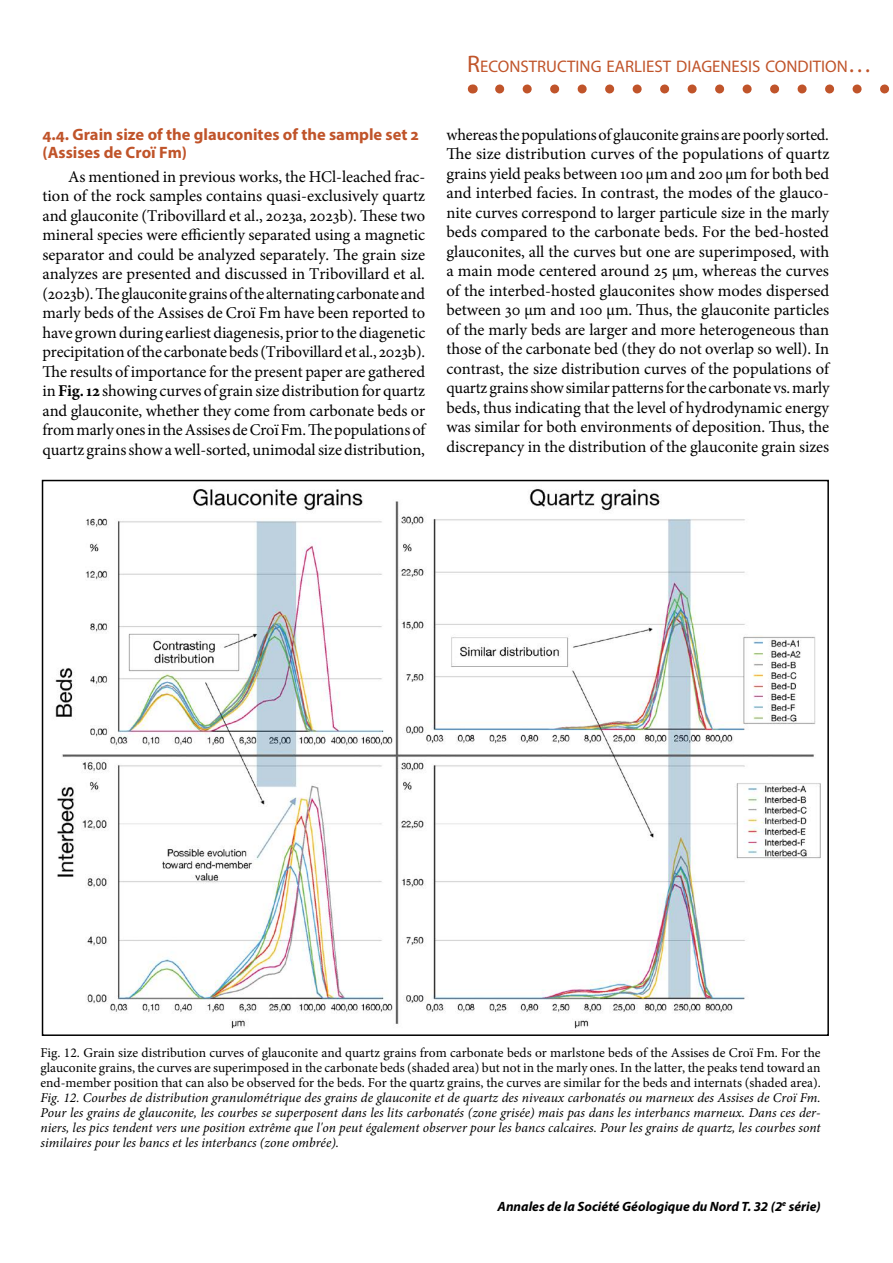
<style>
.page{position:relative;width:893px;height:1263px;background:#fff}
.page>*{position:absolute;margin:0;border:0;box-sizing:border-box;transform-origin:0 0}
.t1{font:16.8px "Myriad Pro";color:#c0542a}
.txt_Normal{font:16.5px/19.5px "Minion Pro";letter-spacing:-.005em;color:#000;text-align:justify}
.T_b{font:700 16.5px/18px "Myriad Pro";color:#c0542a}
.titre_figure{font:italic 13.5px/15px "Minion Pro";color:#000;text-align:justify}
.titre_figure-2{font:13.5px/15px "Minion Pro";color:#000;text-align:justify}
.t2{font:italic 700 13.5px "Myriad Pro";color:#000}
.s1{font-size:24px}
.s2{font-weight:700}
</style>
<div class="page">
<svg style="left:500px;top:84px;width:390px;height:9px"></svg>
<img style="left:55px;top:489px;width:766px;height:540px">
<p class="t1" style="left:467px;top:56px;width:406px"><span class="s1">R</span>ECONSTRUCTING EARLIEST DIAGENESIS CONDITION<span class="s1">…</span></p>
<p class="T_b" style="left:43px;top:125px;width:378px">4.4. Grain size of the glauconites of the sample set 2 (Assises de Croï Fm)</p>
<p class="txt_Normal" style="left:43px;top:167px;width:384px;text-indent:26px">As mentioned in previous works, the HCl-leached frac&shy;tion of the rock samples contains quasi-exclusively quartz and glauconite (Tribovillard et al., 2023a, 2023b). These two mineral species were efficiently separated using a magnetic separator and could be analyzed separately. The grain size analyzes are presented and discussed in Tribovillard et al. (2023b). The glauconite grains of the alternating carbonate and marly beds of the Assises de Croï Fm have been reported to have grown during earliest diagenesis, prior to the diagenetic precipitation of the carbonate beds (Tribovillard et al., 2023b).<br>The results of importance for the present paper are gathered in <span class="s2">Fig. 12</span> showing curves of grain size distribution for quartz and glauconite, whether they come from carbonate beds or from marly ones in the Assises de Croï Fm. The populations of quartz grains show a well-sorted, unimodal size distribution,</p>
<p class="txt_Normal" style="left:446px;top:125px;width:385px">whereas the populations of glauconite grains are poorly sorted.<br>The size distribution curves of the populations of quartz grains yield peaks between 100 µm and 200 µm for both bed and interbed facies. In contrast, the modes of the glauco&shy;nite curves correspond to larger particule size in the marly beds compared to the carbonate beds. For the bed-hosted glauconites, all the curves but one are superimposed, with a main mode centered around 25 µm, whereas the curves of the interbed-hosted glauconites show modes dispersed between 30 µm and 100 µm. Thus, the glauconite particles of the marly beds are larger and more heterogeneous than those of the carbonate bed (they do not overlap so well). In contrast, the size distribution curves of the populations of quartz grains show similar patterns for the carbonate vs. marly beds, thus indicating that the level of hydrodynamic energy was similar for both environments of deposition. Thus, the discrepancy in the distribution of the glauconite grain sizes</p>
<p class="titre_figure-2" style="left:40px;top:1045px;width:782px">Fig. 12. Grain size distribution curves of glauconite and quartz grains from carbonate beds or marlstone beds of the Assises de Croï Fm. For the glauconite grains, the curves are superimposed in the carbonate beds (shaded area) but not in the marly ones. In the latter, the peaks tend toward an end-member position that can also be observed for the beds. For the quartz grains, the curves are similar for the beds and internats (shaded area).</p>
<p class="titre_figure" style="left:40px;top:1090px;width:782px">Fig. 12. Courbes de distribution granulométrique des grains de glauconite et de quartz des niveaux carbonatés ou marneux des Assises de Croï Fm.<br>Pour les grains de glauconite, les courbes se superposent dans les lits carbonatés (zone grisée) mais pas dans les interbancs marneux. Dans ces der&shy;niers, les pics tendent vers une position extrême que l'on peut également observer pour les bancs calcaires. Pour les grains de quartz, les courbes sont similaires pour les bancs et les interbancs (zone ombrée).</p>
<p class="t2" style="left:498px;top:1197px;width:325px">Annales de la Société Géologique du Nord T. 32 (2<sup>e</sup> série)</p>
</div>
